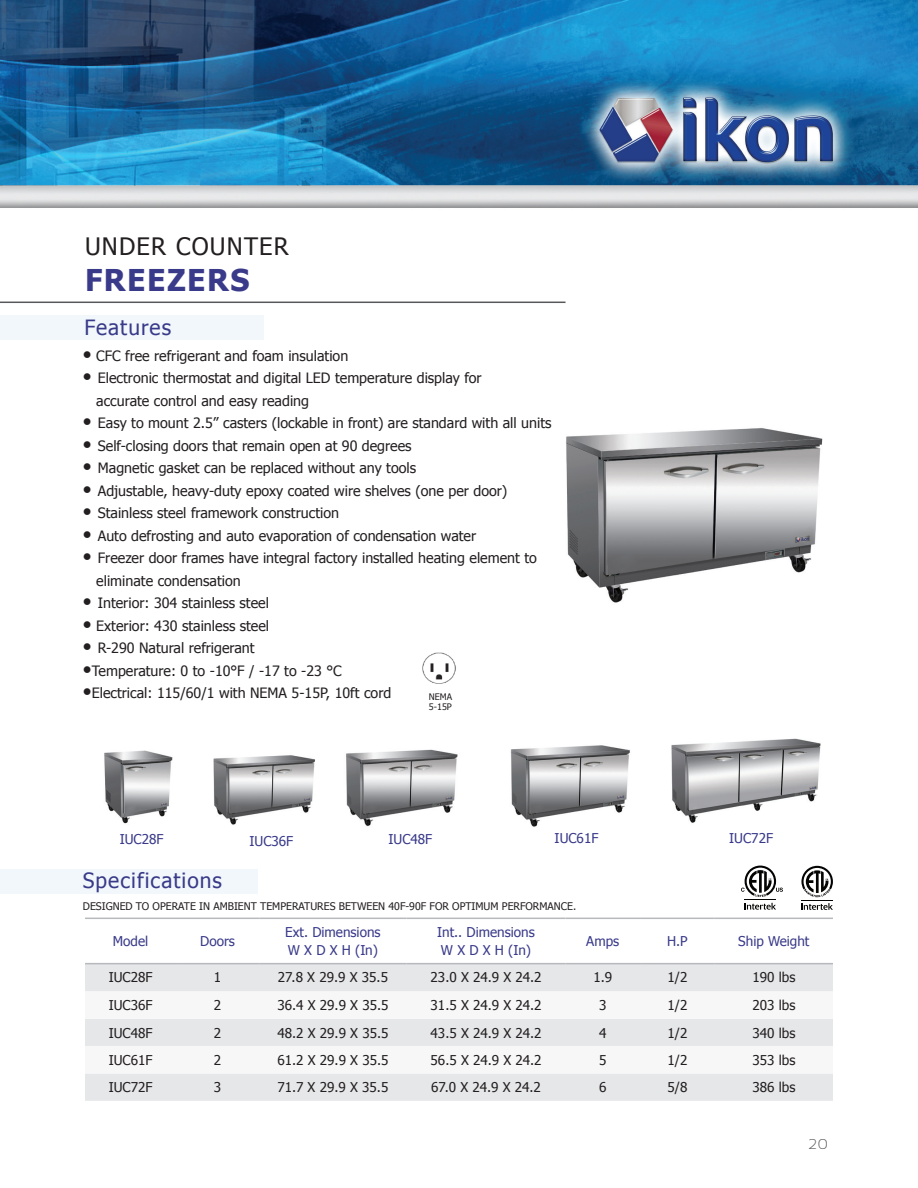
<style>
.page{position:relative;width:918px;height:1188px;background:#fff}
.page>*{position:absolute;margin:0;border:0;box-sizing:border-box;transform-origin:0 0}
.t1{font:700 30px "Tahoma";letter-spacing:.05em;color:#393a8a}
.t2{font:24px "Tahoma";letter-spacing:.05em;color:#231f20}
.t3{font:21px "Tahoma";letter-spacing:.05em;color:#393a89}
.t4{font:14.25px/22.5px "Tahoma";color:#231f20}
.t5{font:300 14.25px "Sansation";color:#57585a}
.t6{font:13.5px "Tahoma";color:#231f20}
.t7{font:13.5px/18px "Tahoma";color:#393a8a}
.t8{font:10.5px "Tahoma";color:#231f20}
.t9{font:9px/10.8px "Tahoma";color:#231f20}
.s1{font-size:19.5px}
</style>
<div class="page">
<img style="left:0;top:0;width:918px;height:208px">
<img style="left:104px;top:750px;width:69px;height:74px">
<img style="left:346px;top:749px;width:112px;height:77px">
<img style="left:671px;top:738px;width:150px;height:85px">
<div style="left:0;top:316px;width:264px;height:24px;background:#f1f7fa"></div>
<hr style="left:0;top:302px;width:566px;height:1px;background:#57585a">
<img style="left:566px;top:428px;width:257px;height:175px">
<img style="left:510px;top:745px;width:120px;height:82px">
<div style="left:0;top:869px;width:257px;height:25px;background:#f1f7fa"></div>
<div style="left:85px;top:964px;width:748px;height:137px;background:#e6e7e9"></div>
<svg style="left:85px;top:991px;width:748px;height:82px"></svg>
<hr style="left:85px;top:963px;width:91px;height:1px;background:#b8b9bc">
<hr style="left:176px;top:963px;width:83px;height:1px;background:#b8b9bc">
<hr style="left:259px;top:963px;width:148px;height:1px;background:#b8b9bc">
<hr style="left:407px;top:963px;width:158px;height:1px;background:#b8b9bc">
<hr style="left:565px;top:963px;width:75px;height:1px;background:#b8b9bc">
<hr style="left:640px;top:963px;width:75px;height:1px;background:#b8b9bc">
<hr style="left:715px;top:963px;width:118px;height:1px;background:#b8b9bc">
<hr style="left:85px;top:918px;width:91px;height:1px;background:#b8b9bc">
<hr style="left:176px;top:918px;width:83px;height:1px;background:#b8b9bc">
<hr style="left:259px;top:918px;width:148px;height:1px;background:#b8b9bc">
<hr style="left:407px;top:918px;width:158px;height:1px;background:#b8b9bc">
<hr style="left:565px;top:918px;width:75px;height:1px;background:#b8b9bc">
<hr style="left:640px;top:918px;width:75px;height:1px;background:#b8b9bc">
<hr style="left:715px;top:918px;width:118px;height:1px;background:#b8b9bc">
<img style="left:422px;top:652px;width:34px;height:32px">
<svg style="left:745px;top:903px;width:31px;height:7px"></svg>
<hr style="left:745px;top:899px;width:31px;height:1px;background:#040503">
<svg style="left:741px;top:866px;width:42px;height:31px"></svg>
<svg style="left:801px;top:903px;width:32px;height:7px"></svg>
<hr style="left:801px;top:900px;width:32px;height:1px;background:#040503">
<svg style="left:801px;top:866px;width:32px;height:31px"></svg>
<img style="left:213px;top:755px;width:102px;height:70px">
<h2 class="t2" style="left:85px;top:230px;width:205px">UNDER COUNTER</h2>
<h1 class="t1" style="left:85px;top:259px;width:166px">FREEZERS</h1>
<h3 class="t3" style="left:85px;top:313px;width:88px">Features</h3>
<p class="t4" style="left:83px;top:344px;width:267px"><span class="s1">•</span> CFC free refrigerant and foam insulation</p>
<p class="t4" style="left:96px;top:366px;width:387px;text-indent:-13px"><span class="s1">•</span> Electronic thermostat and digital LED temperature display for accurate control and easy reading</p>
<p class="t4" style="left:83px;top:411px;width:470px"><span class="s1">•</span> Easy to mount 2.5” casters (lockable in front) are standard with all units</p>
<p class="t4" style="left:83px;top:434px;width:330px"><span class="s1">•</span> Self-closing doors that remain open at 90 degrees</p>
<p class="t4" style="left:83px;top:456px;width:335px"><span class="s1">•</span> Magnetic gasket can be replaced without any tools</p>
<p class="t4" style="left:83px;top:479px;width:426px"><span class="s1">•</span> Adjustable, heavy-duty epoxy coated wire shelves (one per door)</p>
<p class="t4" style="left:83px;top:501px;width:258px"><span class="s1">•</span> Stainless steel framework construction</p>
<p class="t4" style="left:83px;top:524px;width:395px"><span class="s1">•</span> Auto defrosting and auto evaporation of condensation water</p>
<p class="t4" style="left:96px;top:546px;width:442px;text-indent:-13px"><span class="s1">•</span> Freezer door frames have integral factory installed heating element to eliminate condensation</p>
<p class="t4" style="left:83px;top:591px;width:188px"><span class="s1">•</span> Interior: 304 stainless steel</p>
<p class="t4" style="left:83px;top:614px;width:188px"><span class="s1">•</span> Exterior: 430 stainless steel</p>
<p class="t4" style="left:83px;top:636px;width:173px"><span class="s1">•</span> R-290 Natural refrigerant</p>
<p class="t4" style="left:83px;top:659px;width:260px"><span class="s1">•</span>Temperature: 0 to -10°F / -17 to -23 °C</p>
<p class="t4" style="left:83px;top:681px;width:310px"><span class="s1">•</span>Electrical: 115/60/1 with NEMA 5-15P, 10ft cord</p>
<p class="t9" style="left:429px;top:690px;width:25px">NEMA<br>5-15P</p>
<p class="t7" style="left:120px;top:829px;width:45px">IUC28F</p>
<p class="t7" style="left:389px;top:829px;width:45px">IUC48F</p>
<p class="t7" style="left:555px;top:828px;width:45px">IUC61F</p>
<p class="t7" style="left:729px;top:828px;width:45px">IUC72F</p>
<p class="t7" style="left:250px;top:831px;width:45px">IUC36F</p>
<h3 class="t3" style="left:83px;top:867px;width:141px">Specifications</h3>
<p class="t8" style="left:83px;top:899px;width:495px">DESIGNED TO OPERATE IN AMBIENT TEMPERATURES BETWEEN 40F-90F FOR OPTIMUM PERFORMANCE.</p>
<p class="t7" style="left:113px;top:932px;width:37px">Model</p>
<p class="t7" style="left:200px;top:932px;width:36px">Doors</p>
<p class="t7" style="left:285px;top:923px;width:97px">Ext. Dimensions<br>W X D X H (In)</p>
<p class="t7" style="left:437px;top:923px;width:99px">Int.. Dimensions<br>W X D X H (In)</p>
<p class="t7" style="left:586px;top:932px;width:34px">Amps</p>
<p class="t7" style="left:667px;top:932px;width:22px">H.P</p>
<p class="t7" style="left:738px;top:932px;width:73px">Ship Weight</p>
<p class="t6" style="left:109px;top:969px;width:45px">IUC28F</p>
<p class="t6" style="left:214px;top:969px;width:9px">1</p>
<p class="t6" style="left:278px;top:969px;width:112px">27.8 X 29.9 X 35.5</p>
<p class="t6" style="left:431px;top:969px;width:112px">23.0 X 24.9 X 24.2</p>
<p class="t6" style="left:593px;top:969px;width:20px">1.9</p>
<p class="t6" style="left:667px;top:969px;width:21px">1/2</p>
<p class="t6" style="left:752px;top:969px;width:44px">190 lbs</p>
<p class="t6" style="left:109px;top:996px;width:45px">IUC36F</p>
<p class="t6" style="left:214px;top:996px;width:9px">2</p>
<p class="t6" style="left:277px;top:996px;width:113px">36.4 X 29.9 X 35.5</p>
<p class="t6" style="left:431px;top:996px;width:112px">31.5 X 24.9 X 24.2</p>
<p class="t6" style="left:599px;top:996px;width:9px">3</p>
<p class="t6" style="left:667px;top:996px;width:21px">1/2</p>
<p class="t6" style="left:752px;top:996px;width:44px">203 lbs</p>
<p class="t6" style="left:109px;top:1024px;width:45px">IUC48F</p>
<p class="t6" style="left:214px;top:1024px;width:9px">2</p>
<p class="t6" style="left:277px;top:1024px;width:113px">48.2 X 29.9 X 35.5</p>
<p class="t6" style="left:431px;top:1024px;width:112px">43.5 X 24.9 X 24.2</p>
<p class="t6" style="left:599px;top:1024px;width:9px">4</p>
<p class="t6" style="left:667px;top:1024px;width:21px">1/2</p>
<p class="t6" style="left:752px;top:1024px;width:44px">340 lbs</p>
<p class="t6" style="left:109px;top:1051px;width:45px">IUC61F</p>
<p class="t6" style="left:214px;top:1051px;width:9px">2</p>
<p class="t6" style="left:277px;top:1051px;width:113px">61.2 X 29.9 X 35.5</p>
<p class="t6" style="left:431px;top:1051px;width:112px">56.5 X 24.9 X 24.2</p>
<p class="t6" style="left:599px;top:1051px;width:9px">5</p>
<p class="t6" style="left:667px;top:1051px;width:21px">1/2</p>
<p class="t6" style="left:752px;top:1051px;width:44px">353 lbs</p>
<p class="t6" style="left:109px;top:1078px;width:45px">IUC72F</p>
<p class="t6" style="left:214px;top:1078px;width:9px">3</p>
<p class="t6" style="left:278px;top:1078px;width:112px">71.7 X 29.9 X 35.5</p>
<p class="t6" style="left:431px;top:1078px;width:111px">67.0 X 24.9 X 24.2</p>
<p class="t6" style="left:599px;top:1078px;width:9px">6</p>
<p class="t6" style="left:668px;top:1078px;width:21px">5/8</p>
<p class="t6" style="left:752px;top:1078px;width:44px">386 lbs</p>
<p class="t5" style="left:809px;top:1136px;width:21px">20</p>
</div>
